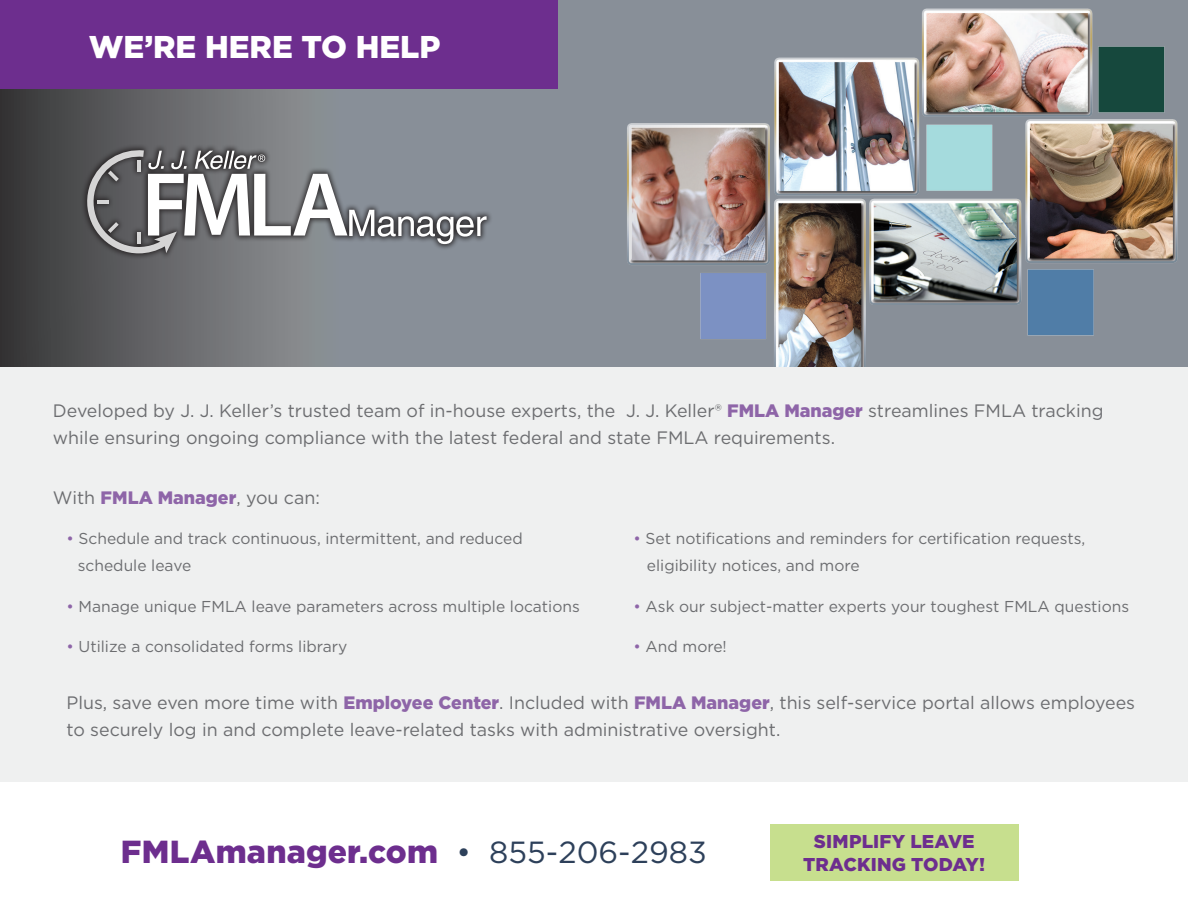
<style>
.page{position:relative;width:1188px;height:918px;background:#fff}
.page>*{position:absolute;margin:0;border:0;box-sizing:border-box;transform-origin:0 0}
.t1{font:900 31.95px "Gotham";letter-spacing:.005em;color:#6d2e8e}
.Paragraph_Style{font:900 31.5px "Gotham";color:#fff}
.t2{font:900 18.6px/22.5px "Gotham";letter-spacing:.005em;color:#6d2e8e;text-align:center}
.Paragraph_Style-2{font:18px/27px "Gotham";color:#6c6d70}
.Paragraph_Style-3{font:15.75px "Gotham";color:#6c6d70}
.s1{font-weight:900;color:#8e65a8}
.s2{color:#8e65a8}
.s3{font-weight:400;font-size:30.6px;color:#2d405a}
</style>
<div class="page">
<img style="left:750px;top:0;width:438px;height:368px">
<svg style="left:0;top:0;width:750px;height:368px;background:#7d7f85"></svg>
<div style="left:0;top:0;width:557px;height:89px;background:#6d2e8e"></div>
<div style="left:80px;top:144px;width:413px;height:116px;background:#231f20;opacity:.84"></div>
<svg style="left:87px;top:150px;width:400px;height:103px;background:#888b8e"></svg>
<div style="left:770px;top:824px;width:249px;height:56px;background:#c7df8e"></div>
<div style="left:0;top:368px;width:1188px;height:414px;background:#eff0f0"></div>
<p class="Paragraph_Style" style="left:89px;top:25px;width:353px">WE’RE HERE TO HELP</p>
<p class="Paragraph_Style-2" style="left:53px;top:397px;width:1052px">Developed by J. J. Keller’s trusted team of in-house experts, the J. J. Keller® <span class="s1">FMLA Manager</span> streamlines FMLA tracking while ensuring ongoing compliance with the latest federal and state FMLA requirements.</p>
<p class="Paragraph_Style-2" style="left:53px;top:484px;width:268px">With <span class="s1">FMLA Manager</span>, you can:</p>
<p class="Paragraph_Style-3" style="left:66px;top:529px;width:458px"><span class="s2">•</span> Schedule and track continuous, intermittent, and reduced</p>
<p class="Paragraph_Style-3" style="left:633px;top:529px;width:453px"><span class="s2">•</span> Set notifications and reminders for certification requests,</p>
<p class="Paragraph_Style-3" style="left:78px;top:556px;width:115px">schedule leave</p>
<p class="Paragraph_Style-3" style="left:647px;top:556px;width:214px">eligibility notices, and more</p>
<p class="Paragraph_Style-3" style="left:66px;top:596px;width:515px"><span class="s2">•</span> Manage unique FMLA leave parameters across multiple locations</p>
<p class="Paragraph_Style-3" style="left:633px;top:596px;width:497px"><span class="s2">•</span> Ask our subject-matter experts your toughest FMLA questions</p>
<p class="Paragraph_Style-3" style="left:66px;top:637px;width:282px"><span class="s2">•</span> Utilize a consolidated forms library</p>
<p class="Paragraph_Style-3" style="left:633px;top:637px;width:95px"><span class="s2">•</span> And more!</p>
<p class="Paragraph_Style-2" style="left:66px;top:689px;width:1070px">Plus, save even more time with <span class="s1">Employee Center</span>. Included with <span class="s1">FMLA Manager</span>, this self-service portal allows employees to securely log in and complete leave-related tasks with administrative oversight.</p>
<p class="t1" style="left:121px;top:829px;width:588px">FMLAmanager.com <span class="s3">• 855-206-2983</span></p>
<p class="t2" style="left:803px;top:830px;width:183px">SIMPLIFY LEAVE<br>TRACKING TODAY!</p>
</div>
